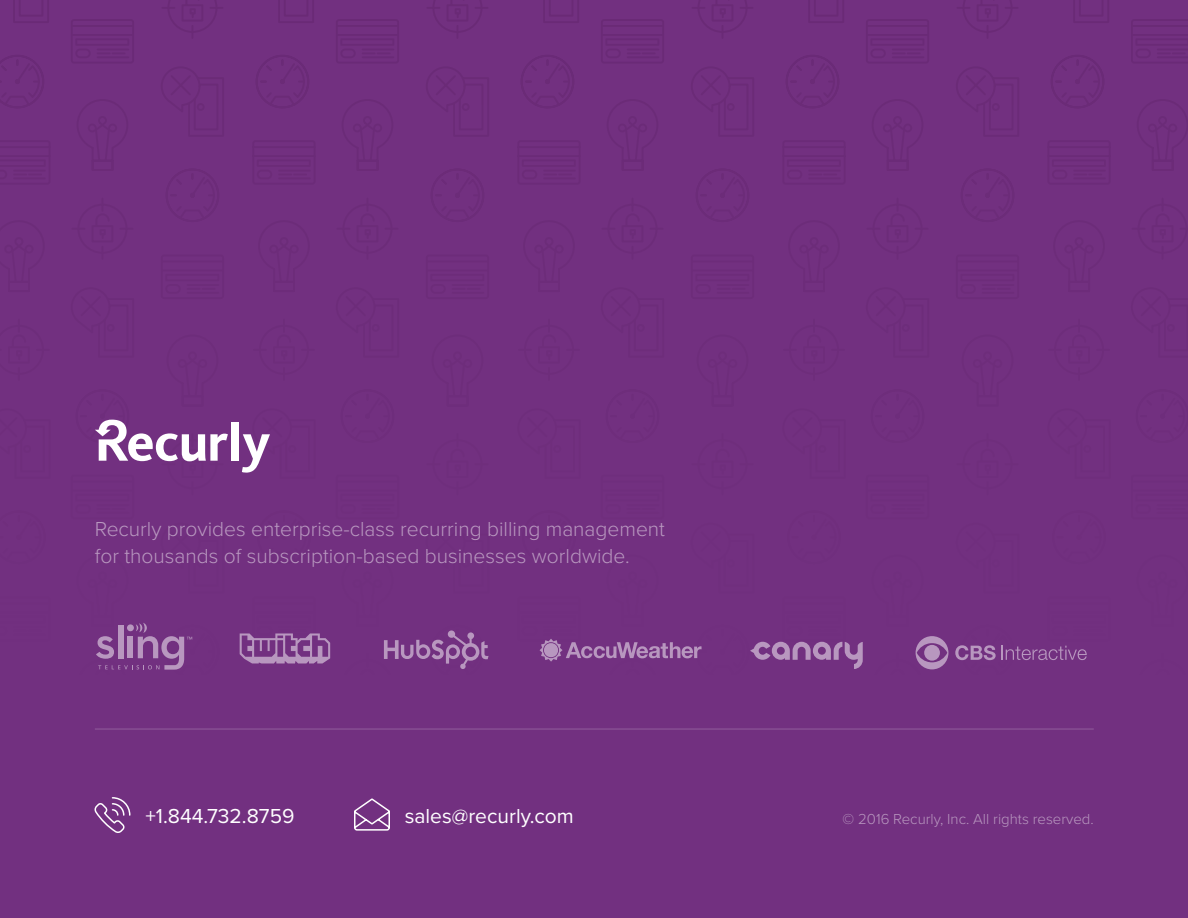
<style>
.page{position:relative;width:1188px;height:918px;background:#723080}
.page>*{position:absolute;margin:0;border:0;box-sizing:border-box;transform-origin:0 0}
.t1{font:300 21px/27px "Proxima Nova";color:#b897bf}
.t2{font:21px "Proxima Nova";color:#fff}
.t3{font:300 15px "Proxima Nova";color:#b897bf}
</style>
<div class="page">
<div style="left:232px;top:422px;width:7px;height:39px;background:#fff"></div>
<svg style="left:95px;top:420px;width:133px;height:41px"></svg>
<svg style="left:242px;top:434px;width:28px;height:39px"></svg>
<hr style="left:95px;top:728px;width:999px;height:2px;background:#8e5999">
<svg style="left:94px;top:797px;width:37px;height:36px"></svg>
<svg style="left:354px;top:798px;width:36px;height:33px"></svg>
<svg style="left:240px;top:633px;width:90px;height:30px"></svg>
<svg style="left:384px;top:630px;width:105px;height:39px"></svg>
<svg style="left:955px;top:645px;width:41px;height:15px"></svg>
<svg style="left:1002px;top:646px;width:85px;height:14px"></svg>
<svg style="left:916px;top:636px;width:32px;height:33px"></svg>
<svg style="left:96px;top:623px;width:96px;height:47px"></svg>
<svg style="left:750px;top:642px;width:113px;height:27px"></svg>
<svg style="left:540px;top:639px;width:162px;height:23px"></svg>
<p class="t1" style="left:95px;top:516px;width:572px">Recurly provides enterprise-class recurring billing management for thousands of subscription-based businesses worldwide.</p>
<p class="t2" style="left:146px;top:804px;width:151px">+1.844.732.8759</p>
<p class="t2" style="left:405px;top:804px;width:171px">sales@recurly.com</p>
<p class="t3" style="left:843px;top:810px;width:253px">© 2016 Recurly, Inc. All rights reserved.</p>
</div>
